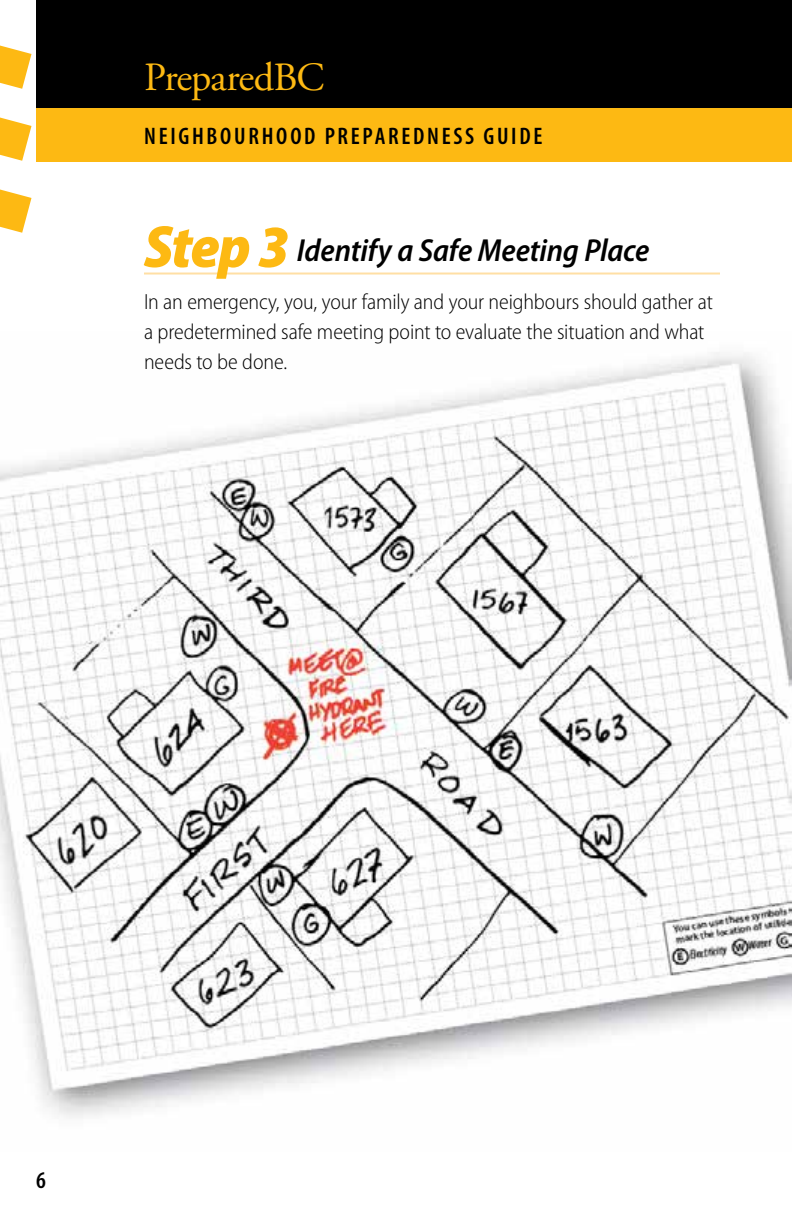
<style>
.page{position:relative;width:792px;height:1224px;background:#fff}
.page>*{position:absolute;margin:0;border:0;box-sizing:border-box;transform-origin:0 0}
.t1{font:40px "Adobe Garamond Pro";letter-spacing:-.025em;color:#fdb913}
.Head_-_B{font:italic 600 semi-condensed 32px "Myriad Pro";letter-spacing:-.005em;color:#000}
.t2{font:600 condensed 24px "Myriad Pro";letter-spacing:.11em;color:#000}
.Main_Text{font:300 semi-condensed 22px/30px "Myriad Pro";letter-spacing:-.005em;color:#000}
.s1{font-weight:900;font-size:60px;color:#fdb913}
</style>
<div class="page">
<img style="left:0;top:352px;width:792px;height:766px">
<svg style="left:0;top:189px;width:31px;height:44px"></svg>
<svg style="left:0;top:45px;width:31px;height:44px"></svg>
<svg style="left:0;top:117px;width:31px;height:44px"></svg>
<div style="left:36px;top:108px;width:756px;height:54px;background:#fdb913"></div>
<div style="left:36px;top:0;width:756px;height:108px;background:#000"></div>
<hr style="left:144px;top:273px;width:576px;height:2px;background:#ffdfa4">
<h1 class="t1" style="left:144px;top:53px;width:182px">PreparedBC</h1>
<p class="t2" style="left:144px;top:123px;width:400px">NEIGHBOURHOOD PREPAREDNESS GUIDE</p>
<h2 class="Head_-_B" style="left:144px;top:233px;width:507px"><span class="s1">Step 3</span> Identify a Safe Meeting Place</h2>
<p class="Main_Text" style="left:144px;top:287px;width:570px">In an emergency, you, your family and your neighbours should gather at a predetermined safe meeting point to evaluate the situation and what needs to be done.</p>
<p class="t2" style="left:36px;top:1167px;width:11px">6</p>
</div>
